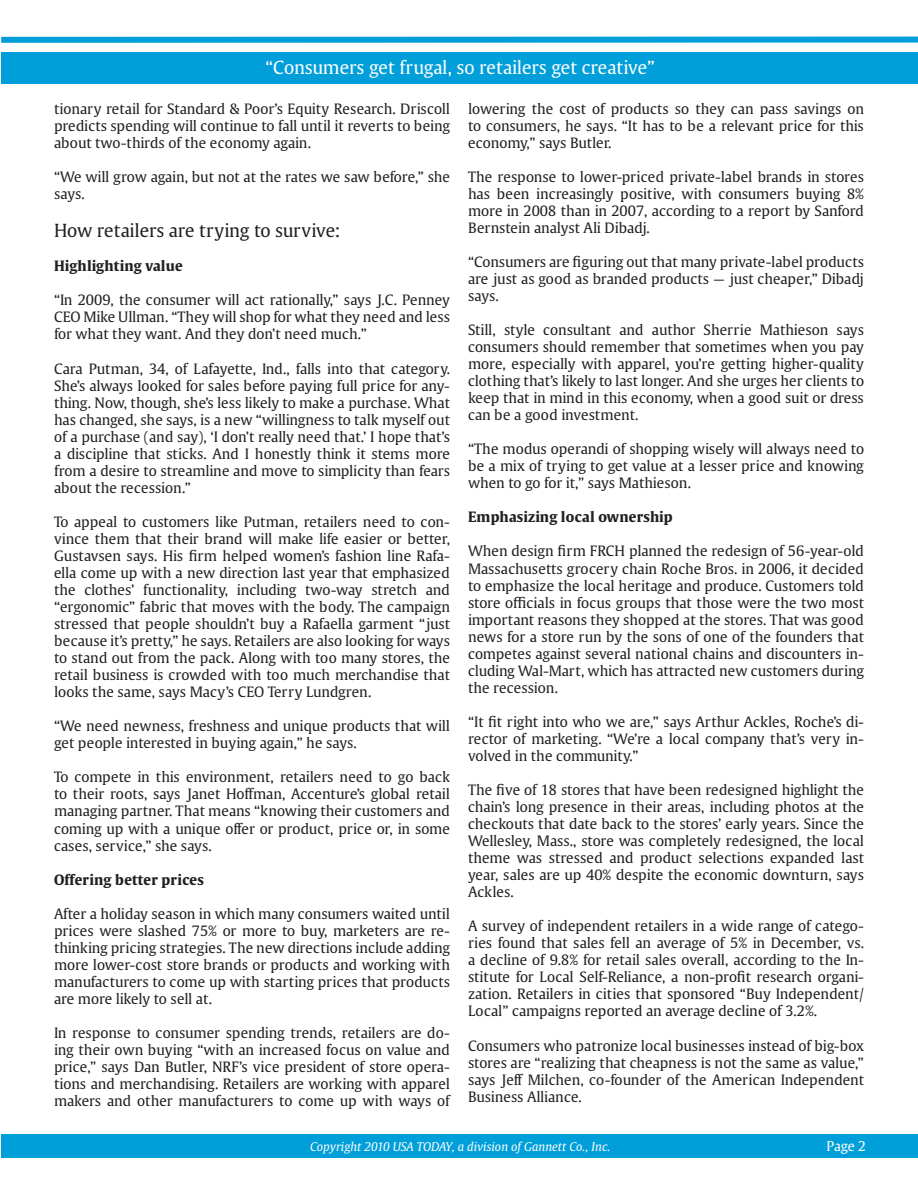
<style>
.page{position:relative;width:918px;height:1188px;background:#fff}
.page>*{position:absolute;margin:0;border:0;box-sizing:border-box;transform-origin:0 0}
.t1{font:18px "USAT Roman";color:#fff}
.t2{font:18px "USAT Roman";letter-spacing:-.01em;color:#231f20}
.t3{font:14.25px/17.1px "USAT Roman";color:#231f20;text-align:justify}
.t4{font:700 14.25px "USAT Roman";letter-spacing:.01em;color:#231f20}
.t5{font:13.5px "USAT Roman";color:#fff}
.t6{font:italic 12px "USAT Roman";color:#fff}
</style>
<div class="page">
<div style="left:1px;top:37px;width:917px;height:6px;background:#009fda"></div>
<div style="left:1px;top:52px;width:917px;height:32px;background:#009fda"></div>
<div style="left:1px;top:1135px;width:917px;height:23px;background:#009fda"></div>
<p class="t1" style="left:265px;top:56px;width:391px">“Consumers get frugal, so retailers get creative”</p>
<p class="t3" style="left:54px;top:100px;width:398px">tionary retail for Standard &amp; Poor’s Equity Research. Driscoll predicts spending will continue to fall until it reverts to being about two-thirds of the economy again.</p>
<p class="t3" style="left:54px;top:168px;width:398px">“We will grow again, but not at the rates we saw before,” she says.</p>
<p class="t2" style="left:54px;top:220px;width:288px">How retailers are trying to survive:</p>
<p class="t4" style="left:54px;top:257px;width:130px">Highlighting value</p>
<p class="t3" style="left:54px;top:292px;width:398px">“In 2009, the consumer will act rationally,” says J.C. Penney CEO Mike Ullman. “They will shop for what they need and less for what they want. And they don’t need much.”</p>
<p class="t3" style="left:54px;top:360px;width:398px">Cara Putman, 34, of Lafayette, Ind., falls into that category.<br>She’s always looked for sales before paying full price for any&shy;thing. Now, though, she’s less likely to make a purchase. What has changed, she says, is a new “willingness to talk myself out of a purchase (and say), ‘I don’t really need that.’ I hope that’s a discipline that sticks. And I honestly think it stems more from a desire to streamline and move to simplicity than fears about the recession.”</p>
<p class="t3" style="left:54px;top:513px;width:398px">To appeal to customers like Putman, retailers need to con&shy;vince them that their brand will make life easier or better, Gustavsen says. His firm helped women’s fashion line Rafa&shy;ella come up with a new direction last year that emphasized the clothes’ functionality, including two-way stretch and “ergonomic” fabric that moves with the body. The campaign stressed that people shouldn’t buy a Rafaella garment “just because it’s pretty,” he says. Retailers are also looking for ways to stand out from the pack. Along with too many stores, the retail business is crowded with too much merchandise that looks the same, says Macy’s CEO Terry Lundgren.</p>
<p class="t3" style="left:54px;top:718px;width:398px">“We need newness, freshness and unique products that will get people interested in buying again,” he says.</p>
<p class="t3" style="left:54px;top:769px;width:398px">To compete in this environment, retailers need to go back to their roots, says Janet Hoffman, Accenture’s global retail managing partner. That means “knowing their customers and coming up with a unique offer or product, price or, in some cases, service,” she says.</p>
<p class="t4" style="left:54px;top:870px;width:152px">Offering better prices</p>
<p class="t3" style="left:54px;top:905px;width:398px">After a holiday season in which many consumers waited until prices were slashed 75% or more to buy, marketers are re&shy;thinking pricing strategies. The new directions include adding more lower-cost store brands or products and working with manufacturers to come up with starting prices that products are more likely to sell at.</p>
<p class="t3" style="left:54px;top:1024px;width:398px">In response to consumer spending trends, retailers are do&shy;ing their own buying “with an increased focus on value and price,” says Dan Butler, NRF’s vice president of store opera&shy;tions and merchandising. Retailers are working with apparel makers and other manufacturers to come up with ways of</p>
<p class="t3" style="left:468px;top:100px;width:398px">lowering the cost of products so they can pass savings on to consumers, he says. “It has to be a relevant price for this economy,” says Butler.</p>
<p class="t3" style="left:468px;top:168px;width:398px">The response to lower-priced private-label brands in stores has been increasingly positive, with consumers buying 8% more in 2008 than in 2007, according to a report by Sanford Bernstein analyst Ali Dibadj.</p>
<p class="t3" style="left:468px;top:253px;width:398px">“Consumers are figuring out that many private-label products are just as good as branded products — just cheaper,” Dibadj says.</p>
<p class="t3" style="left:468px;top:321px;width:398px">Still, style consultant and author Sherrie Mathieson says consumers should remember that sometimes when you pay more, especially with apparel, you’re getting higher-quality clothing that’s likely to last longer. And she urges her clients to keep that in mind in this economy, when a good suit or dress can be a good investment.</p>
<p class="t3" style="left:468px;top:440px;width:398px">“The modus operandi of shopping wisely will always need to be a mix of trying to get value at a lesser price and knowing when to go for it,” says Mathieson.</p>
<p class="t4" style="left:468px;top:508px;width:206px">Emphasizing local ownership</p>
<p class="t3" style="left:468px;top:543px;width:398px">When design firm FRCH planned the redesign of 56-year-old Massachusetts grocery chain Roche Bros. in 2006, it decided to emphasize the local heritage and produce. Customers told store officials in focus groups that those were the two most important reasons they shopped at the stores. That was good news for a store run by the sons of one of the founders that competes against several national chains and discounters in&shy;cluding Wal-Mart, which has attracted new customers during the recession.</p>
<p class="t3" style="left:468px;top:713px;width:397px">“It fit right into who we are,” says Arthur Ackles, Roche’s di&shy;rector of marketing. “We’re a local company that’s very in&shy;volved in the community.”</p>
<p class="t3" style="left:468px;top:781px;width:398px">The five of 18 stores that have been redesigned highlight the chain’s long presence in their areas, including photos at the checkouts that date back to the stores’ early years. Since the Wellesley, Mass., store was completely redesigned, the local theme was stressed and product selections expanded last year, sales are up 40% despite the economic downturn, says Ackles.</p>
<p class="t3" style="left:468px;top:917px;width:398px">A survey of independent retailers in a wide range of catego&shy;ries found that sales fell an average of 5% in December, vs. a decline of 9.8% for retail sales overall, according to the In&shy;stitute for Local Self-Reliance, a non-profit research organi&shy;zation. Retailers in cities that sponsored “Buy Independent/ Local” campaigns reported an average decline of 3.2%.</p>
<p class="t3" style="left:468px;top:1037px;width:398px">Consumers who patronize local businesses instead of big-box stores are “realizing that cheapness is not the same as value,” says Jeff Milchen, co-founder of the American Independent Business Alliance.</p>
<p class="t6" style="left:310px;top:1140px;width:302px">Copyright 2010 USA TODAY, a division of Gannett Co., Inc.</p>
<p class="t5" style="left:827px;top:1137px;width:41px">Page 2</p>
</div>
